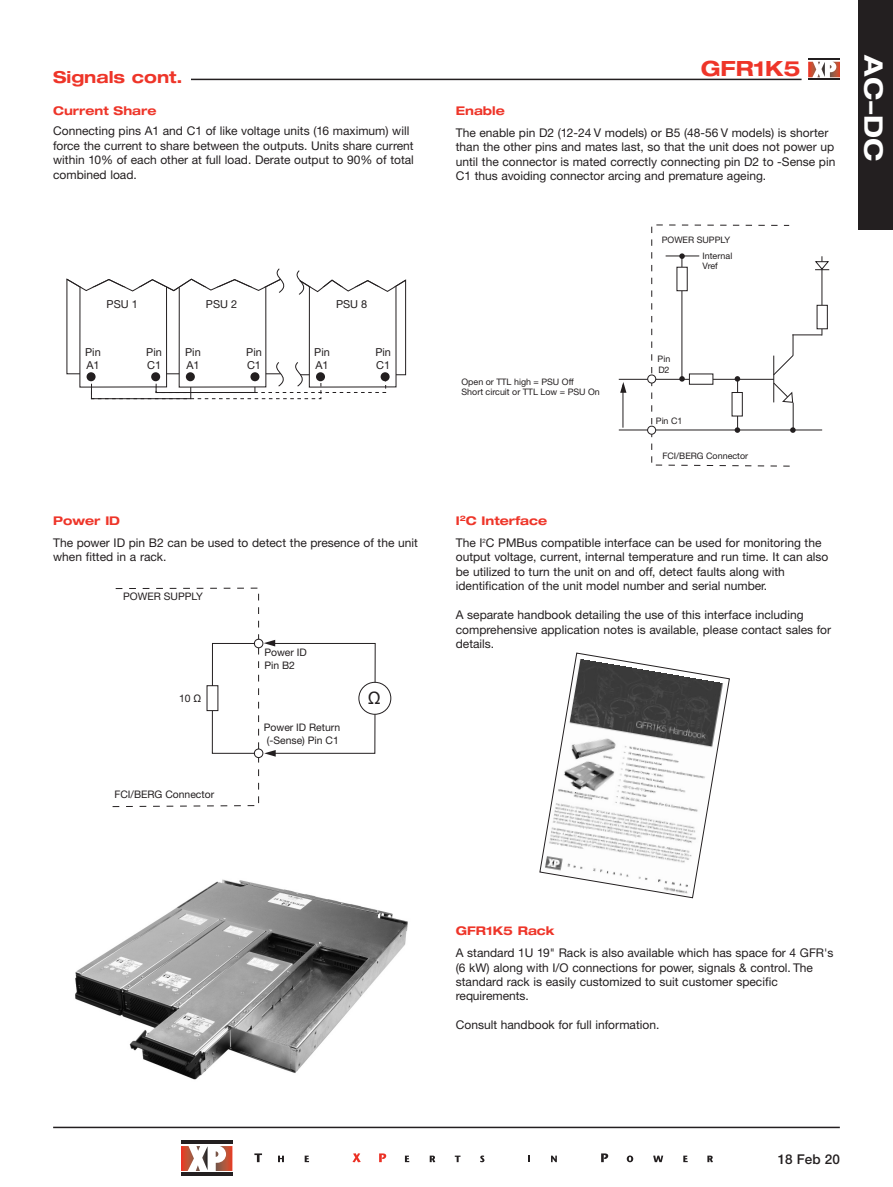
<style>
.page{position:relative;width:893px;height:1187px;background:#fff}
.page>*{position:absolute;margin:0;border:0;box-sizing:border-box;transform-origin:0 0}
.t1{font:700 expanded 25.5px "Helvetica Neue LT";color:#fff}
.t2{font:700 expanded 21px "Helvetica Neue LT";color:#ee3529}
.t3{font:17.25px "Arial";color:#231f20}
.t4{font:700 expanded 16.5px "Helvetica Neue LT";color:#ee3529}
.t5{font:500 13.5px "Helvetica Neue LT";color:#231f20}
.t6{font:12px/14.4px "Helvetica Neue CE";color:#231f20}
.t7{font:700 expanded 12px "Helvetica Neue LT";color:#ee3529}
.t8{font:10.95px/13.2px "Helvetica Neue";color:#231f20}
.t9{font:10.35px/12.5px "Helvetica Neue";color:#231f20}
.t10{font:8.85px/10.6px "Helvetica Neue";color:#231f20}
.s1{font-family:"Arial"}
</style>
<div class="page">
<hr style="left:53px;top:1126px;width:787px;height:2px;background:#231f20">
<hr style="left:808px;top:58px;width:32px;height:2px;background:#231f20">
<svg style="left:808px;top:62px;width:32px;height:15px"></svg>
<hr style="left:808px;top:78px;width:32px;height:2px;background:#231f20">
<svg style="left:254px;top:1153px;width:8px;height:8px"></svg>
<svg style="left:278px;top:1155px;width:6px;height:6px"></svg>
<svg style="left:305px;top:1155px;width:4px;height:6px"></svg>
<svg style="left:352px;top:1153px;width:9px;height:9px"></svg>
<svg style="left:379px;top:1153px;width:7px;height:8px"></svg>
<svg style="left:405px;top:1155px;width:4px;height:6px"></svg>
<svg style="left:430px;top:1155px;width:5px;height:7px"></svg>
<svg style="left:455px;top:1155px;width:5px;height:6px"></svg>
<svg style="left:480px;top:1155px;width:4px;height:7px"></svg>
<svg style="left:528px;top:1155px;width:2px;height:6px"></svg>
<svg style="left:551px;top:1155px;width:6px;height:6px"></svg>
<svg style="left:601px;top:1153px;width:7px;height:8px"></svg>
<svg style="left:627px;top:1155px;width:6px;height:7px"></svg>
<svg style="left:653px;top:1155px;width:10px;height:6px"></svg>
<svg style="left:683px;top:1155px;width:5px;height:6px"></svg>
<svg style="left:707px;top:1155px;width:6px;height:7px"></svg>
<hr style="left:181px;top:1140px;width:51px;height:3px;background:#231f20">
<svg style="left:181px;top:1146px;width:27px;height:24px"></svg>
<svg style="left:216px;top:1146px;width:16px;height:24px"></svg>
<hr style="left:181px;top:1172px;width:51px;height:3px;background:#231f20">
<div style="left:91px;top:376px;width:230px;height:23px;border:1px dashed #231f20"></div>
<div style="left:156px;top:376px;width:230px;height:17px;border:1px dashed #231f20"></div>
<svg style="left:66px;top:268px;width:341px;height:119px"></svg>
<hr style="left:792px;top:334px;width:30px;height:1px;background:#231f20">
<hr style="left:619px;top:379px;width:155px;height:1px;background:#231f20">
<hr style="left:619px;top:429px;width:203px;height:1px;background:#231f20">
<div style="left:648px;top:375px;width:8px;height:8px;background:#fff;border-radius:50%"></div>
<div style="left:647px;top:374px;width:9px;height:9px;border:1px solid #231f20;border-radius:50%"></div>
<div style="left:648px;top:426px;width:8px;height:8px;background:#fff;border-radius:50%"></div>
<div style="left:647px;top:426px;width:9px;height:8px;border:1px solid #231f20;border-radius:50%"></div>
<hr style="left:623px;top:385px;width:1px;height:42px;background:#231f20">
<svg style="left:620px;top:382px;width:6px;height:11px"></svg>
<hr style="left:822px;top:256px;width:1px;height:79px;background:#231f20">
<svg style="left:815px;top:261px;width:14px;height:9px"></svg>
<svg style="left:651px;top:224px;width:145px;height:243px"></svg>
<hr style="left:682px;top:256px;width:1px;height:123px;background:#231f20">
<hr style="left:666px;top:255px;width:33px;height:1px;background:#231f20">
<div style="left:732px;top:392px;width:10px;height:24px;background:#fff"></div>
<div style="left:732px;top:392px;width:11px;height:24px;border:1px solid #231f20"></div>
<div style="left:689px;top:374px;width:24px;height:10px;background:#fff"></div>
<div style="left:817px;top:305px;width:10px;height:24px;background:#fff"></div>
<div style="left:817px;top:305px;width:11px;height:24px;border:1px solid #231f20"></div>
<div style="left:677px;top:267px;width:10px;height:24px;background:#fff"></div>
<div style="left:273px;top:643px;width:102px;height:110px;border:1px solid #231f20"></div>
<div style="left:359px;top:682px;width:32px;height:32px;background:#fff;border-radius:50%"></div>
<div style="left:359px;top:682px;width:32px;height:32px;border:1px solid #231f20;border-radius:50%"></div>
<svg style="left:113px;top:587px;width:163px;height:220px"></svg>
<div style="left:207px;top:685px;width:11px;height:25px;background:#fff"></div>
<div style="left:207px;top:685px;width:11px;height:26px;border:1px solid #231f20"></div>
<img style="left:75px;top:879px;width:333px;height:201px">
<svg style="left:539px;top:652px;width:191px;height:246px"></svg>
<hr style="left:53px;top:79px;width:748px;height:1px;background:#231f20">
<div style="left:859px;top:0;width:34px;height:230px;background:#231f20"></div>
<div style="left:53px;top:69px;width:137px;height:33px;background:#fff"></div>
<h3 class="t4" style="left:53px;top:66px;width:131px">Signals cont.</h3>
<p class="t7" style="left:53px;top:103px;width:105px">Current Share</p>
<p class="t6" style="left:53px;top:124px;width:362px">Connecting pins A1 and C1 of like voltage units (16 maximum) will force the current to share between the outputs. Units share current within 10% of each other at full load. Derate output to 90% of total combined load.</p>
<p class="t8" style="left:107px;top:297px;width:33px">PSU 1</p>
<p class="t8" style="left:206px;top:297px;width:33px">PSU 2</p>
<p class="t8" style="left:336px;top:297px;width:33px">PSU 8</p>
<p class="t8" style="left:85px;top:345px;width:17px">Pin<br>A1</p>
<p class="t8" style="left:246px;top:345px;width:17px">Pin<br>C1</p>
<p class="t8" style="left:146px;top:345px;width:17px">Pin<br>C1</p>
<p class="t8" style="left:185px;top:345px;width:17px">Pin<br>A1</p>
<p class="t8" style="left:375px;top:345px;width:17px">Pin<br>C1</p>
<p class="t8" style="left:314px;top:345px;width:17px">Pin<br>A1</p>
<p class="t7" style="left:53px;top:513px;width:69px">Power ID</p>
<p class="t6" style="left:53px;top:535px;width:366px">The power ID pin B2 can be used to detect the presence of the unit when fitted in a rack.</p>
<p class="t9" style="left:123px;top:590px;width:81px">POWER SUPPLY</p>
<p class="t9" style="left:264px;top:646px;width:44px">Power ID<br>Pin B2</p>
<p class="t9" style="left:179px;top:692px;width:24px">10 <span class="s1">Ω</span></p>
<h3 class="t3" style="left:368px;top:686px;width:14px">Ω</h3>
<p class="t9" style="left:114px;top:788px;width:101px">FCI/BERG Connector</p>
<p class="t9" style="left:264px;top:721px;width:78px">Power ID Return (-Sense) Pin C1</p>
<h2 class="t2" style="left:701px;top:55px;width:101px">GFR1K5</h2>
<p class="t7" style="left:456px;top:103px;width:51px">Enable</p>
<p class="t6" style="left:456px;top:126px;width:381px">The enable pin D2 (12-24 V models) or B5 (48-56 V models) is shorter than the other pins and mates last, so that the unit does not power up until the connector is mated correctly connecting pin D2 to -Sense pin C1 thus avoiding connector arcing and premature ageing.</p>
<p class="t10" style="left:662px;top:234px;width:70px">POWER SUPPLY</p>
<p class="t10" style="left:703px;top:250px;width:31px">Internal<br>Vref</p>
<h1 class="t1" style="left:889px;top:55px;width:107px;rotate:90deg">AC-DC</h1>
<p class="t10" style="left:461px;top:376px;width:140px">Open or TTL high = PSU Off<br>Short circuit or TTL Low = PSU On</p>
<p class="t10" style="left:658px;top:353px;width:14px">Pin<br>D2</p>
<p class="t10" style="left:656px;top:415px;width:28px">Pin C1</p>
<p class="t10" style="left:662px;top:450px;width:87px">FCI/BERG Connector</p>
<p class="t7" style="left:456px;top:513px;width:93px">I<sup>2</sup>C Interface</p>
<p class="t6" style="left:456px;top:535px;width:374px">The I<sup>2</sup>C PMBus compatible interface can be used for monitoring the output voltage, current, internal temperature and run time. It can also be utilized to turn the unit on and off, detect faults along with identification of the unit model number and serial number.</p>
<p class="t6" style="left:456px;top:607px;width:377px">A separate handbook detailing the use of this interface including comprehensive application notes is available, please contact sales for details.</p>
<p class="t7" style="left:456px;top:923px;width:100px">GFR1K5 Rack</p>
<p class="t6" style="left:456px;top:945px;width:379px">A standard 1U 19" Rack is also available which has space for 4 GFR's (6 kW) along with I/O connections for power, signals &amp; control. The standard rack is easily customized to suit customer specific requirements.</p>
<p class="t6" style="left:456px;top:1017px;width:205px">Consult handbook for full information.</p>
<p class="t5" style="left:778px;top:1150px;width:64px">18 Feb 20</p>
</div>
